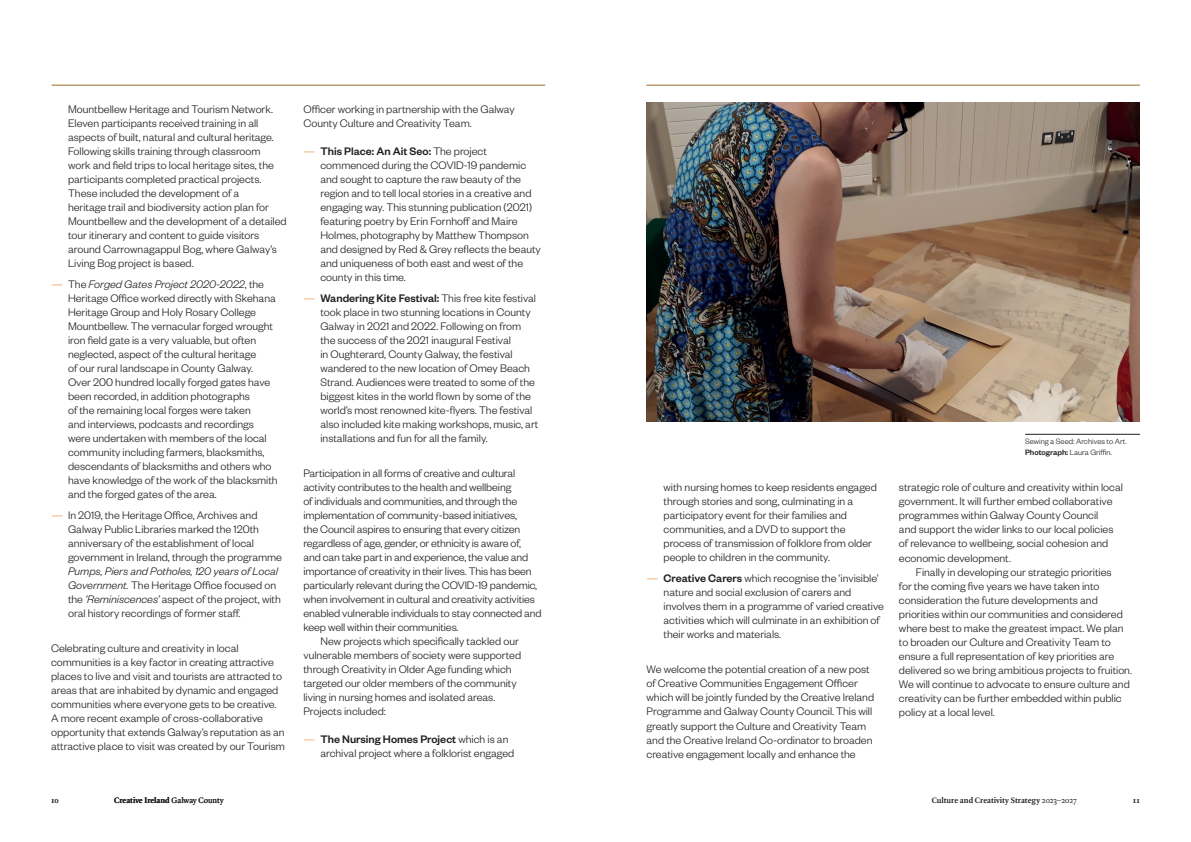
<style>
.page{position:relative;width:1191px;height:842px;background:#fff}
.page>*{position:absolute;margin:0;border:0;box-sizing:border-box;transform-origin:0 0}
.t1{font:300 12px/14px "Founders Grotesk";color:#231f20}
.t2{font:700 8.5px "Quadraat OT";color:#231f20}
.t3{font:300 8.5px/10.2px "Founders Grotesk";color:#231f20}
.s1{color:#e68e35}
.s2{font-style:italic}
.s3{font-weight:500}
.s4{font-weight:400}
</style>
<div class="page">
<hr style="left:646px;top:85px;width:494px;height:1px;background:#b99764">
<hr style="left:52px;top:85px;width:493px;height:1px;background:#b99764">
<img style="left:646px;top:102px;width:494px;height:319px">
<hr style="left:1025px;top:434px;width:115px;height:1px;background:#231f20">
<p class="t1" style="left:68px;top:102px;width:220px">Mountbellew Heritage and Tourism Network.<br>Eleven participants received training in all aspects of built, natural and cultural heritage.<br>Following skills training through classroom<br>work and field trips to local heritage sites, the participants completed practical projects.<br>These included the development of a<br>heritage trail and biodiversity action plan for Mountbellew and the development of a detailed tour itinerary and content to guide visitors around Carrownagappul Bog, where Galway’s Living Bog project is based.</p>
<p class="t1" style="left:68px;top:277px;width:211px;text-indent:-17px"><span class="s1">—</span> The <span class="s2">Forged Gates Project 2020-2022</span>, the Heritage Office worked directly with Skehana Heritage Group and Holy Rosary College Mountbellew. The vernacular forged wrought iron field gate is a very valuable, but often neglected, aspect of the cultural heritage<br>of our rural landscape in County Galway.<br>Over 200 hundred locally forged gates have been recorded, in addition photographs<br>of the remaining local forges were taken<br>and interviews, podcasts and recordings were undertaken with members of the local community including farmers, blacksmiths, descendants of blacksmiths and others who have knowledge of the work of the blacksmith and the forged gates of the area.</p>
<p class="t1" style="left:68px;top:508px;width:215px;text-indent:-17px"><span class="s1">—</span> In 2019, the Heritage Office, Archives and Galway Public Libraries marked the 120th anniversary of the establishment of local government in Ireland, through the programme</p>
<p class="t1" style="left:68px;top:564px;width:214px"><span class="s2">Pumps, Piers and Potholes, 120 years of Local Government.</span> The Heritage Office focused on the <span class="s2">‘Reminiscences’</span> aspect of the project, with oral history recordings of former staff.</p>
<p class="t1" style="left:51px;top:641px;width:235px">Celebrating culture and creativity in local communities is a key factor in creating attractive places to live and visit and tourists are attracted to areas that are inhabited by dynamic and engaged communities where everyone gets to be creative.<br>A more recent example of cross-collaborative opportunity that extends Galway’s reputation as an attractive place to visit was created by our Tourism</p>
<p class="t1" style="left:303px;top:102px;width:213px">Officer working in partnership with the Galway<br>County Culture and Creativity Team.</p>
<p class="t1" style="left:320px;top:144px;width:222px;text-indent:-17px"><span class="s1">—</span> <span class="s3">This Place: An Ait Seo:</span> The project commenced during the COVID-19 pandemic and sought to capture the raw beauty of the region and to tell local stories in a creative and engaging way. This stunning publication (2021) featuring poetry by Erin Fornhoff and Maire Holmes, photography by Matthew Thompson and designed by Red &amp; Grey reflects the beauty and uniqueness of both east and west of the county in this time.</p>
<p class="t1" style="left:320px;top:291px;width:219px;text-indent:-17px"><span class="s1">—</span> <span class="s3">Wandering Kite Festival:</span> This free kite festival took place in two stunning locations in County Galway in 2021 and 2022. Following on from the success of the 2021 inaugural Festival<br>in Oughterard, County Galway, the festival wandered to the new location of Omey Beach Strand. Audiences were treated to some of the biggest kites in the world flown by some of the world’s most renowned kite-flyers. The festival also included kite making workshops, music, art installations and fun for all the family.</p>
<p class="t1" style="left:303px;top:466px;width:213px">Participation in all forms of creative and cultural</p>
<p class="t1" style="left:303px;top:480px;width:209px">activity contributes to the health and wellbeing</p>
<p class="t1" style="left:303px;top:494px;width:215px">of individuals and communities, and through the</p>
<p class="t1" style="left:303px;top:508px;width:215px">implementation of community-based initiatives,</p>
<p class="t1" style="left:303px;top:522px;width:218px">the Council aspires to ensuring that every citizen</p>
<p class="t1" style="left:303px;top:536px;width:219px">regardless of age, gender, or ethnicity is aware of,</p>
<p class="t1" style="left:303px;top:550px;width:226px">and can take part in and experience, the value and</p>
<p class="t1" style="left:303px;top:564px;width:230px">importance of creativity in their lives. This has been</p>
<p class="t1" style="left:303px;top:578px;width:235px">particularly relevant during the COVID-19 pandemic,</p>
<p class="t1" style="left:303px;top:592px;width:233px">when involvement in cultural and creativity activities</p>
<p class="t1" style="left:303px;top:606px;width:240px">enabled vulnerable individuals to stay connected and</p>
<p class="t1" style="left:303px;top:620px;width:157px">keep well within their communities.</p>
<p class="t1" style="left:320px;top:634px;width:200px">New projects which specifically tackled our</p>
<p class="t1" style="left:303px;top:648px;width:219px">vulnerable members of society were supported</p>
<p class="t1" style="left:303px;top:662px;width:210px">through Creativity in Older Age funding which</p>
<p class="t1" style="left:303px;top:676px;width:215px">targeted our older members of the community</p>
<p class="t1" style="left:303px;top:690px;width:193px">living in nursing homes and isolated areas.</p>
<p class="t1" style="left:303px;top:704px;width:84px">Projects included:</p>
<p class="t1" style="left:320px;top:732px;width:195px;text-indent:-17px"><span class="s1">—</span> <span class="s3">The Nursing Homes Project</span> which is an archival project where a folklorist engaged</p>
<p class="t1" style="left:663px;top:480px;width:215px">with nursing homes to keep residents engaged through stories and song, culminating in a participatory event for their families and communities, and a DVD to support the process of transmission of folklore from older people to children in the community.</p>
<p class="t1" style="left:663px;top:571px;width:222px;text-indent:-17px"><span class="s1">—</span> <span class="s3">Creative Carers</span> which recognise the ‘invisible’ nature and social exclusion of carers and involves them in a programme of varied creative activities which will culminate in an exhibition of their works and materials.</p>
<p class="t1" style="left:646px;top:662px;width:229px">We welcome the potential creation of a new post of Creative Communities Engagement Officer which will be jointly funded by the Creative Ireland Programme and Galway County Council. This will greatly support the Culture and Creativity Team and the Creative Ireland Co-ordinator to broaden creative engagement locally and enhance the</p>
<p class="t3" style="left:1025px;top:436px;width:103px">Sewing a Seed: Archives to Art.<br><span class="s3">Photograph:</span> Laura Griffin.</p>
<p class="t1" style="left:899px;top:480px;width:225px">strategic role of culture and creativity within local government. It will further embed collaborative programmes within Galway County Council<br>and support the wider links to our local policies of relevance to wellbeing, social cohesion and economic development.</p>
<p class="t1" style="left:899px;top:564px;width:234px;text-indent:17px">Finally in developing our strategic priorities<br>for the coming five years we have taken into consideration the future developments and priorities within our communities and considered where best to make the greatest impact. We plan to broaden our Culture and Creativity Team to ensure a full representation of key priorities are delivered so we bring ambitious projects to fruition.<br>We will continue to advocate to ensure culture and creativity can be further embedded within public policy at a local level.</p>
<p class="t2" style="left:51px;top:794px;width:9px">10</p>
<p class="t2" style="left:114px;top:794px;width:111px">Creative Ireland <span class="s4">Galway County</span></p>
<p class="t2" style="left:931px;top:794px;width:146px">Culture and Creativity Strategy <span class="s4">2023–2027</span></p>
<p class="t2" style="left:1132px;top:794px;width:9px">11</p>
</div>
